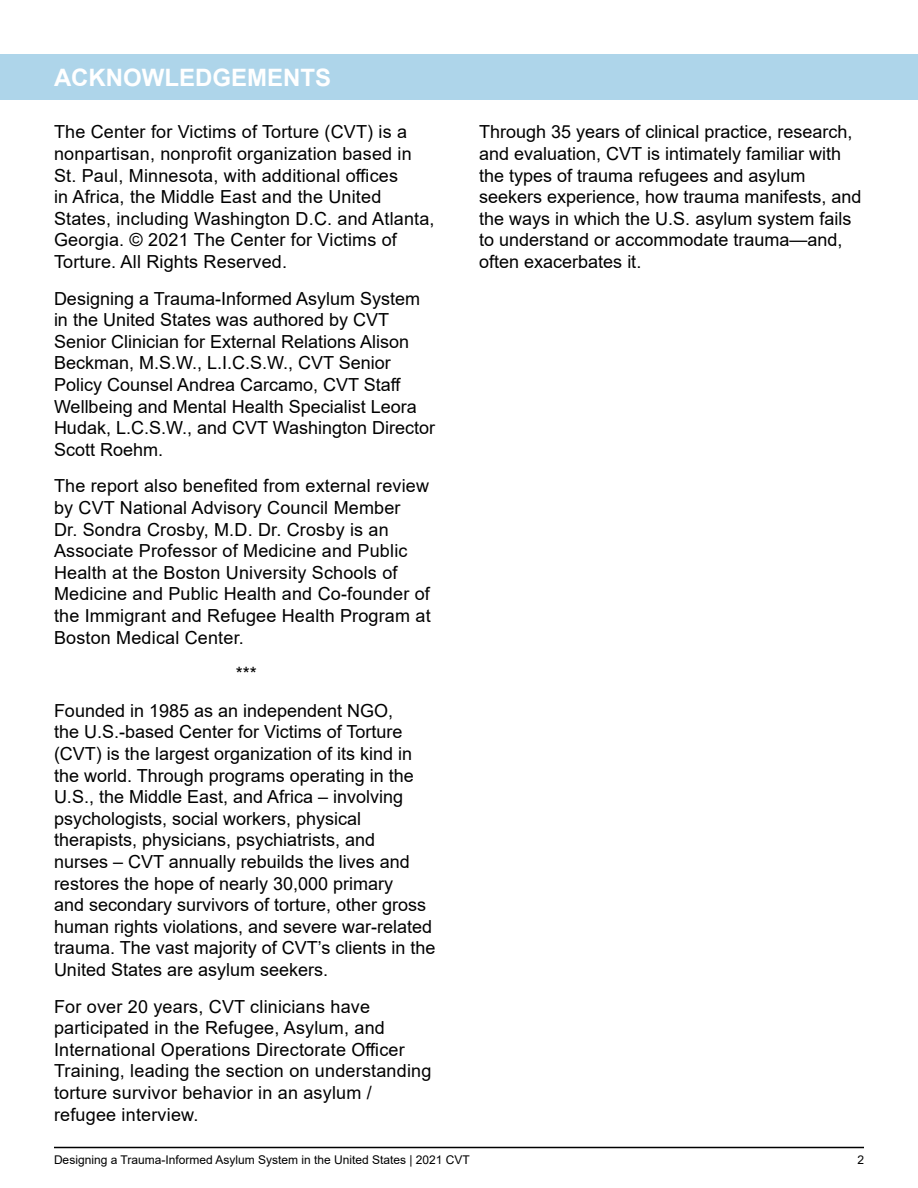
<style>
.page{position:relative;width:918px;height:1188px;background:#fff}
.page>*{position:absolute;margin:0;border:0;box-sizing:border-box;transform-origin:0 0}
.t1{font:700 24px "Arial";color:#fff}
.t2{font:18px/21.6px "Arial";color:#000}
.t3{font:12px "Arial";color:#000}
</style>
<div class="page">
<hr style="left:54px;top:1147px;width:810px;height:1px;background:#000">
<div style="left:1px;top:54px;width:917px;height:45px;background:#aed5ea"></div>
<h1 class="t1" style="left:54px;top:60px;width:279px">ACKNOWLEDGEMENTS</h1>
<p class="t2" style="left:54px;top:121px;width:382px">The Center for Victims of Torture (CVT) is a nonpartisan, nonprofit organization based in St. Paul, Minnesota, with additional offices<br>in Africa, the Middle East and the United States, including Washington D.C. and Atlanta, Georgia. © 2021 The Center for Victims of Torture. All Rights Reserved.</p>
<p class="t2" style="left:54px;top:287px;width:383px">Designing a Trauma-Informed Asylum System in the United States was authored by CVT Senior Clinician for External Relations Alison Beckman, M.S.W., L.I.C.S.W., CVT Senior Policy Counsel Andrea Carcamo, CVT Staff Wellbeing and Mental Health Specialist Leora Hudak, L.C.S.W., and CVT Washington Director Scott Roehm.</p>
<p class="t2" style="left:54px;top:475px;width:378px">The report also benefited from external review by CVT National Advisory Council Member<br>Dr. Sondra Crosby, M.D. Dr. Crosby is an Associate Professor of Medicine and Public Health at the Boston University Schools of Medicine and Public Health and Co-founder of the Immigrant and Refugee Health Program at Boston Medical Center.</p>
<p class="t2" style="left:54px;top:655px;width:341px;line-height:36.6px;text-indent:182px">***<br>Founded in 1985 as an independent NGO,</p>
<p class="t2" style="left:54px;top:721px;width:383px">the U.S.-based Center for Victims of Torture (CVT) is the largest organization of its kind in the world. Through programs operating in the U.S., the Middle East, and Africa – involving psychologists, social workers, physical therapists, physicians, psychiatrists, and<br>nurses – CVT annually rebuilds the lives and restores the hope of nearly 30,000 primary<br>and secondary survivors of torture, other gross human rights violations, and severe war-related trauma. The vast majority of CVT’s clients in the United States are asylum seekers.</p>
<p class="t2" style="left:54px;top:995px;width:379px">For over 20 years, CVT clinicians have participated in the Refugee, Asylum, and International Operations Directorate Officer Training, leading the section on understanding torture survivor behavior in an asylum / refugee interview.</p>
<p class="t2" style="left:479px;top:121px;width:384px">Through 35 years of clinical practice, research, and evaluation, CVT is intimately familiar with the types of trauma refugees and asylum seekers experience, how trauma manifests, and the ways in which the U.S. asylum system fails to understand or accommodate trauma—and, often exacerbates it.</p>
<p class="t3" style="left:54px;top:1151px;width:417px">Designing a Trauma-Informed Asylum System in the United States | 2021 CVT</p>
<p class="t3" style="left:858px;top:1151px;width:8px">2</p>
</div>
